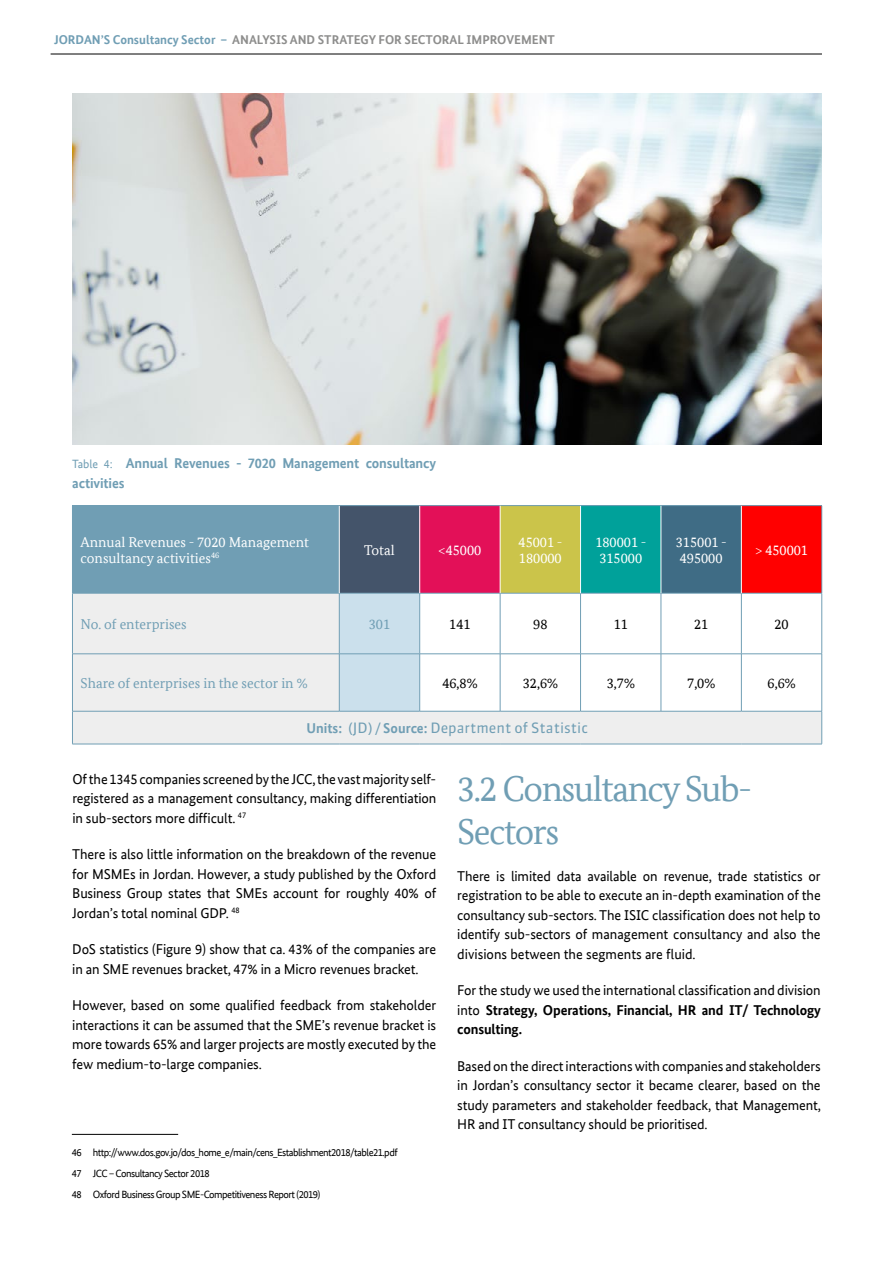
<style>
.page{position:relative;width:893px;height:1263px;background:#fff}
.page>*{position:absolute;margin:0;border:0;box-sizing:border-box;transform-origin:0 0}
.t1{font:36px/43.2px "Bundes Serif Office";letter-spacing:-.04em;color:#709eb4}
.t2{font:14.25px/19.5px "Bundes Sans Office";letter-spacing:-.01em;color:#000;text-align:justify}
.t3{font:14.25px/15.8px "Bundes Serif Office";color:#fff}
.t4{font:700 14.25px/19.5px "Bundes Sans Office";letter-spacing:-.01em;color:#709eb4}
.t5{font:14.25px "Bundes Serif Office";color:#709eb4}
.t6{font:14.25px "Sanuk";color:#709eb4}
.t7{font:14.25px "Bundes Serif Office";color:#000}
.t8{font:700 12.75px "Bundes Sans Office";color:#8e8e8d}
.t9{font:10.5px/21px "Bundes Sans Office";letter-spacing:-.05em;color:#000}
.s1{color:#709eb4}
.s2{font-weight:400;font-size:12px}
.s3{font-family:"Bundes Sans Office";font-weight:700}
.s4{font-weight:700}
</style>
<div class="page">
<hr style="left:51px;top:54px;width:771px;height:1px;background:#000">
<div style="left:72px;top:506px;width:267px;height:87px;background:#709eb4"></div>
<div style="left:339px;top:506px;width:81px;height:87px;background:#44546a"></div>
<div style="left:420px;top:506px;width:80px;height:87px;background:#e31058"></div>
<div style="left:500px;top:506px;width:80px;height:87px;background:#cbc44a"></div>
<div style="left:580px;top:506px;width:81px;height:87px;background:#00a19a"></div>
<div style="left:661px;top:506px;width:80px;height:87px;background:#3f6c85"></div>
<div style="left:741px;top:506px;width:81px;height:87px;background:#f00"></div>
<div style="left:73px;top:594px;width:748px;height:150px;background:#eee"></div>
<div style="left:340px;top:594px;width:79px;height:117px;background:#cbe0ec"></div>
<svg style="left:420px;top:594px;width:401px;height:117px"></svg>
<hr style="left:72px;top:505px;width:267px;height:1px;background:#709eb4">
<hr style="left:339px;top:505px;width:81px;height:1px;background:#709eb4">
<hr style="left:420px;top:505px;width:80px;height:1px;background:#709eb4">
<hr style="left:500px;top:505px;width:80px;height:1px;background:#709eb4">
<hr style="left:580px;top:505px;width:81px;height:1px;background:#709eb4">
<hr style="left:661px;top:505px;width:80px;height:1px;background:#709eb4">
<hr style="left:741px;top:505px;width:81px;height:1px;background:#709eb4">
<hr style="left:821px;top:506px;width:1px;height:87px;background:#709eb4">
<hr style="left:72px;top:593px;width:267px;height:1px;background:#709eb4">
<hr style="left:72px;top:593px;width:1px;height:61px;background:#709eb4">
<hr style="left:339px;top:593px;width:81px;height:1px;background:#709eb4">
<hr style="left:339px;top:593px;width:1px;height:61px;background:#709eb4">
<hr style="left:420px;top:593px;width:80px;height:1px;background:#709eb4">
<hr style="left:419px;top:593px;width:1px;height:61px;background:#709eb4">
<hr style="left:500px;top:593px;width:80px;height:1px;background:#709eb4">
<hr style="left:500px;top:593px;width:1px;height:61px;background:#709eb4">
<hr style="left:580px;top:593px;width:81px;height:1px;background:#709eb4">
<hr style="left:580px;top:593px;width:1px;height:61px;background:#709eb4">
<hr style="left:661px;top:593px;width:80px;height:1px;background:#709eb4">
<hr style="left:661px;top:593px;width:1px;height:61px;background:#709eb4">
<hr style="left:741px;top:593px;width:81px;height:1px;background:#709eb4">
<hr style="left:741px;top:593px;width:1px;height:61px;background:#709eb4">
<hr style="left:821px;top:593px;width:1px;height:61px;background:#709eb4">
<hr style="left:72px;top:653px;width:267px;height:1px;background:#709eb4">
<hr style="left:72px;top:654px;width:1px;height:57px;background:#709eb4">
<hr style="left:339px;top:653px;width:81px;height:1px;background:#709eb4">
<hr style="left:339px;top:654px;width:1px;height:57px;background:#709eb4">
<hr style="left:420px;top:653px;width:80px;height:1px;background:#709eb4">
<hr style="left:419px;top:654px;width:1px;height:57px;background:#709eb4">
<hr style="left:500px;top:653px;width:80px;height:1px;background:#709eb4">
<hr style="left:500px;top:654px;width:1px;height:57px;background:#709eb4">
<hr style="left:580px;top:653px;width:81px;height:1px;background:#709eb4">
<hr style="left:580px;top:654px;width:1px;height:57px;background:#709eb4">
<hr style="left:661px;top:653px;width:80px;height:1px;background:#709eb4">
<hr style="left:661px;top:654px;width:1px;height:57px;background:#709eb4">
<hr style="left:741px;top:653px;width:81px;height:1px;background:#709eb4">
<hr style="left:741px;top:654px;width:1px;height:57px;background:#709eb4">
<hr style="left:821px;top:654px;width:1px;height:57px;background:#709eb4">
<hr style="left:72px;top:711px;width:267px;height:1px;background:#709eb4">
<hr style="left:72px;top:711px;width:1px;height:33px;background:#709eb4">
<hr style="left:339px;top:711px;width:81px;height:1px;background:#709eb4">
<hr style="left:420px;top:711px;width:80px;height:1px;background:#709eb4">
<hr style="left:500px;top:711px;width:80px;height:1px;background:#709eb4">
<hr style="left:580px;top:711px;width:81px;height:1px;background:#709eb4">
<hr style="left:661px;top:711px;width:80px;height:1px;background:#709eb4">
<hr style="left:741px;top:711px;width:81px;height:1px;background:#709eb4">
<hr style="left:821px;top:711px;width:1px;height:33px;background:#709eb4">
<hr style="left:72px;top:744px;width:267px;height:1px;background:#709eb4">
<hr style="left:339px;top:744px;width:81px;height:1px;background:#709eb4">
<hr style="left:420px;top:744px;width:80px;height:1px;background:#709eb4">
<hr style="left:500px;top:744px;width:80px;height:1px;background:#709eb4">
<hr style="left:580px;top:744px;width:81px;height:1px;background:#709eb4">
<hr style="left:661px;top:744px;width:80px;height:1px;background:#709eb4">
<hr style="left:741px;top:744px;width:81px;height:1px;background:#709eb4">
<hr style="left:339px;top:506px;width:1px;height:87px;background:#fff">
<hr style="left:419px;top:506px;width:1px;height:87px;background:#fff">
<hr style="left:500px;top:506px;width:1px;height:87px;background:#fff">
<hr style="left:580px;top:506px;width:1px;height:87px;background:#fff">
<hr style="left:661px;top:506px;width:1px;height:87px;background:#fff">
<hr style="left:741px;top:506px;width:1px;height:87px;background:#fff">
<hr style="left:72px;top:1134px;width:106px;height:1px;background:#000">
<img style="left:72px;top:94px;width:750px;height:350px">
<p class="t8" style="left:54px;top:32px;width:502px"><span class="s1">JORDAN’S Consultancy Sector –</span> ANALYSIS AND STRATEGY FOR SECTORAL IMPROVEMENT</p>
<p class="t4" style="left:72px;top:454px;width:365px"><span class="s2">Table 4:</span> Annual Revenues - 7020 Management consultancy activities</p>
<p class="t3" style="left:81px;top:534px;width:230px">Annual Revenues - 7020 Management consultancy activities<sup>46</sup></p>
<p class="t3" style="left:364px;top:542px;width:32px">Total</p>
<p class="t3" style="left:439px;top:542px;width:44px">&lt;45000</p>
<p class="t3" style="left:519px;top:534px;width:45px">45001 -<br>180000</p>
<p class="t3" style="left:595px;top:534px;width:53px">180001 -<br>315000</p>
<p class="t3" style="left:676px;top:534px;width:53px">315001 -<br>495000</p>
<p class="t3" style="left:755px;top:542px;width:54px">&gt; 450001</p>
<p class="t5" style="left:81px;top:616px;width:108px">No. of enterprises</p>
<p class="t5" style="left:369px;top:616px;width:23px">301</p>
<p class="t7" style="left:449px;top:616px;width:23px">141</p>
<p class="t7" style="left:533px;top:616px;width:16px">98</p>
<p class="t7" style="left:614px;top:616px;width:16px">11</p>
<p class="t7" style="left:694px;top:616px;width:16px">21</p>
<p class="t7" style="left:774px;top:616px;width:16px">20</p>
<p class="t5" style="left:81px;top:675px;width:228px">Share of enterprises in the sector in %</p>
<p class="t7" style="left:442px;top:675px;width:37px">46,8%</p>
<p class="t7" style="left:523px;top:675px;width:37px">32,6%</p>
<p class="t7" style="left:607px;top:675px;width:30px">3,7%</p>
<p class="t7" style="left:687px;top:675px;width:30px">7,0%</p>
<p class="t7" style="left:768px;top:675px;width:30px">6,6%</p>
<p class="t6" style="left:306px;top:719px;width:283px"><span class="s3">Units:</span> (JD) / <span class="s3">Source:</span> Department of Statistic</p>
<p class="t2" style="left:72px;top:769px;width:365px">Of the 1345 companies screened by the JCC, the vast majority self&shy;registered as a management consultancy, making differentiation in sub-sectors more difficult. <sup>47</sup></p>
<p class="t2" style="left:72px;top:845px;width:366px">There is also little information on the breakdown of the revenue for MSMEs in Jordan. However, a study published by the Oxford Business Group states that SMEs account for roughly 40% of Jordan’s total nominal GDP. <sup>48</sup></p>
<p class="t2" style="left:72px;top:940px;width:365px">DoS statistics (Figure 9) show that ca. 43% of the companies are in an SME revenues bracket, 47% in a Micro revenues bracket.</p>
<p class="t2" style="left:72px;top:996px;width:365px">However, based on some qualified feedback from stakeholder interactions it can be assumed that the SME’s revenue bracket is more towards 65% and larger projects are mostly executed by the few medium-to-large companies.</p>
<h1 class="t1" style="left:457px;top:767px;width:296px">3.2 Consultancy Sub-<br>Sectors</h1>
<p class="t2" style="left:457px;top:866px;width:365px">There is limited data available on revenue, trade statistics or registration to be able to execute an in-depth examination of the consultancy sub-sectors. The ISIC classification does not help to identify sub-sectors of management consultancy and also the divisions between the segments are fluid.</p>
<p class="t2" style="left:457px;top:980px;width:365px">For the study we used the international classification and division into <span class="s4">Strategy, Operations, Financial, HR and IT/ Technology consulting.</span></p>
<p class="t2" style="left:457px;top:1056px;width:365px">Based on the direct interactions with companies and stakeholders in Jordan’s consultancy sector it became clearer, based on the study parameters and stakeholder feedback, that Management, HR and IT consultancy should be prioritised.</p>
<p class="t9" style="left:72px;top:1142px;width:327px">46 http://www.dos.gov.jo/dos_home_e/main/cens_Establishment2018/table21.pdf<br>47 JCC – Consultancy Sector 2018<br>48 Oxford Business Group SME-Competitiveness Report (2019)</p>
</div>
